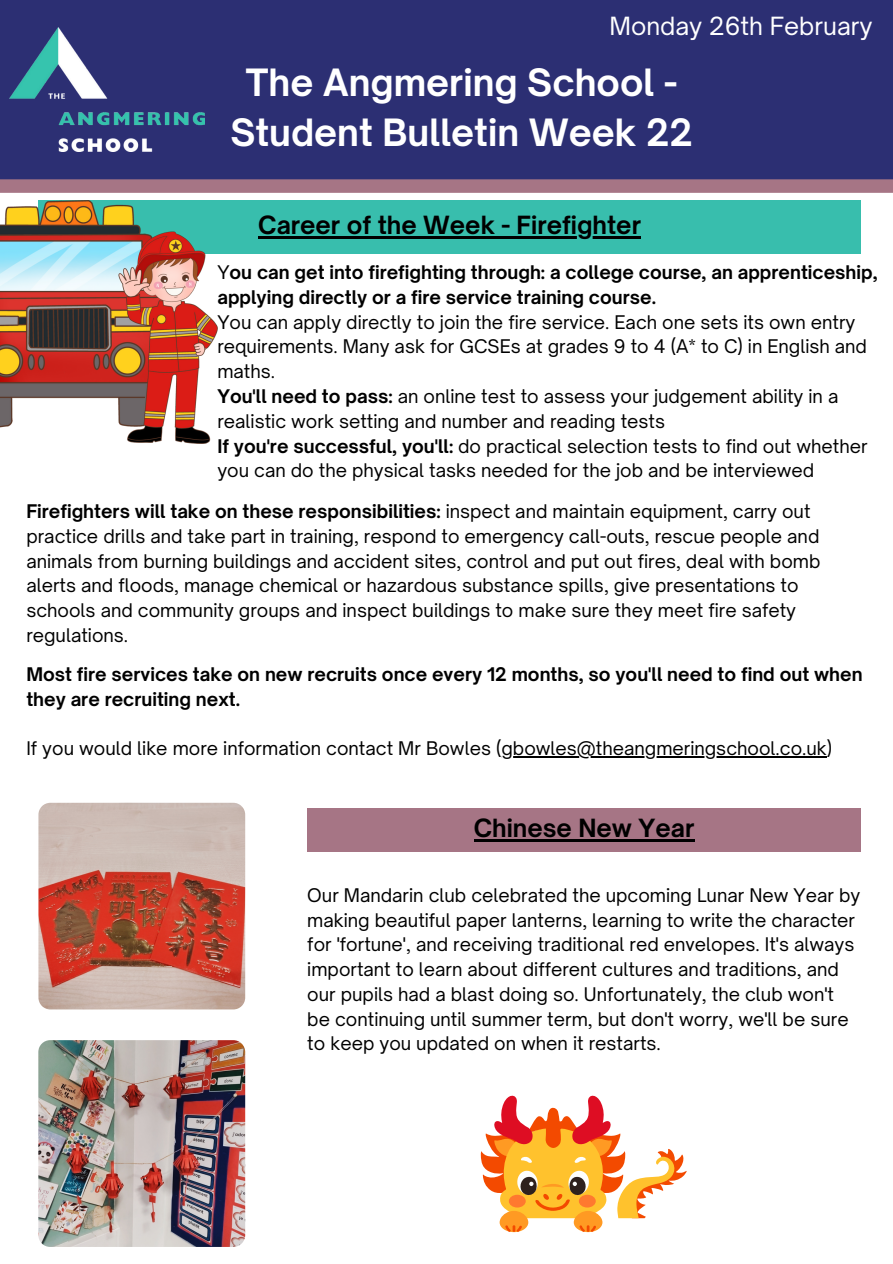
<style>
.page{position:relative;width:893px;height:1264px;background:#fff}
.page>*{position:absolute;margin:0;border:0;box-sizing:border-box;transform-origin:0 0}
.t1{font:700 36px/49.5px "Open Sauce One";color:#fff;text-align:center}
.t2{font:700 24px "Open Sauce One";color:#000}
.t3{font:24px "Open Sauce One";color:#fff}
.t4{font:18px/24.8px "Open Sauce One";color:#000}
.t5{font:700 18px/24.8px "Open Sauce One";color:#000}
.s1{font-weight:400}
.s2{font-weight:700}
</style>
<div class="page">
<div style="left:0;top:0;width:892px;height:181px;background:#2c2f73"></div>
<img style="left:10px;top:27px;width:194px;height:124px">
<div style="left:0;top:179px;width:892px;height:14px;background:#a67585"></div>
<img style="left:38px;top:802px;width:207px;height:207px;border-radius:12px">
<img style="left:38px;top:1040px;width:207px;height:206px;border-radius:12px">
<div style="left:38px;top:200px;width:822px;height:54px;background:#38bead"></div>
<div style="left:307px;top:808px;width:553px;height:43px;background:#a67585"></div>
<img style="left:0;top:200px;width:217px;height:243px">
<svg style="left:481px;top:1095px;width:205px;height:136px"></svg>
<hr style="left:501px;top:756px;width:325px;height:1px;background:#000">
<hr style="left:258px;top:236px;width:383px;height:3px;background:#000">
<hr style="left:474px;top:839px;width:220px;height:2px;background:#000">
<p class="t3" style="left:609px;top:11px;width:265px">Monday 26th February</p>
<p class="t1" style="left:230px;top:58px;width:464px">The Angmering School -<br>Student Bulletin Week 22</p>
<p class="t2" style="left:258px;top:210px;width:384px">Career of the Week - Firefighter</p>
<h4 class="t5" style="left:217px;top:260px;width:661px"><span class="s1">Y</span>ou can get into firefighting through: a college course, an apprenticeship, applying directly or a fire service training course.</h4>
<p class="t4" style="left:217px;top:309px;width:651px">You can apply directly to join the fire service. Each one sets its own entry requirements. Many ask for GCSEs at grades 9 to 4 (A* to C) in English and maths.</p>
<p class="t4" style="left:217px;top:384px;width:622px"><span class="s2">You'll need to pass:</span> an online test to assess your judgement ability in a realistic work setting and number and reading tests</p>
<p class="t4" style="left:217px;top:433px;width:651px"><span class="s2">If you're successful, you'll:</span> do practical selection tests to find out whether you can do the physical tasks needed for the job and be interviewed</p>
<h2 class="t4" style="left:26px;top:499px;width:795px"><span class="s2">Firefighters will take on these responsibilities:</span> inspect and maintain equipment, carry out practice drills and take part in training, respond to emergency call-outs, rescue people and animals from burning buildings and accident sites, control and put out fires, deal with bomb alerts and floods, manage chemical or hazardous substance spills, give presentations to schools and community groups and inspect buildings to make sure they meet fire safety regulations.</h2>
<h2 class="t5" style="left:26px;top:661px;width:837px">Most fire services take on new recruits once every 12 months, so you'll need to find out when they are recruiting next.</h2>
<p class="t4" style="left:26px;top:735px;width:807px">If you would like more information contact Mr Bowles (gbowles@theangmeringschool.co.uk)</p>
<p class="t2" style="left:474px;top:813px;width:222px">Chinese New Year</p>
<p class="t4" style="left:307px;top:882px;width:554px">Our Mandarin club celebrated the upcoming Lunar New Year by making beautiful paper lanterns, learning to write the character for 'fortune', and receiving traditional red envelopes. It's always important to learn about different cultures and traditions, and our pupils had a blast doing so. Unfortunately, the club won't be continuing until summer term, but don't worry, we'll be sure to keep you updated on when it restarts.</p>
</div>
